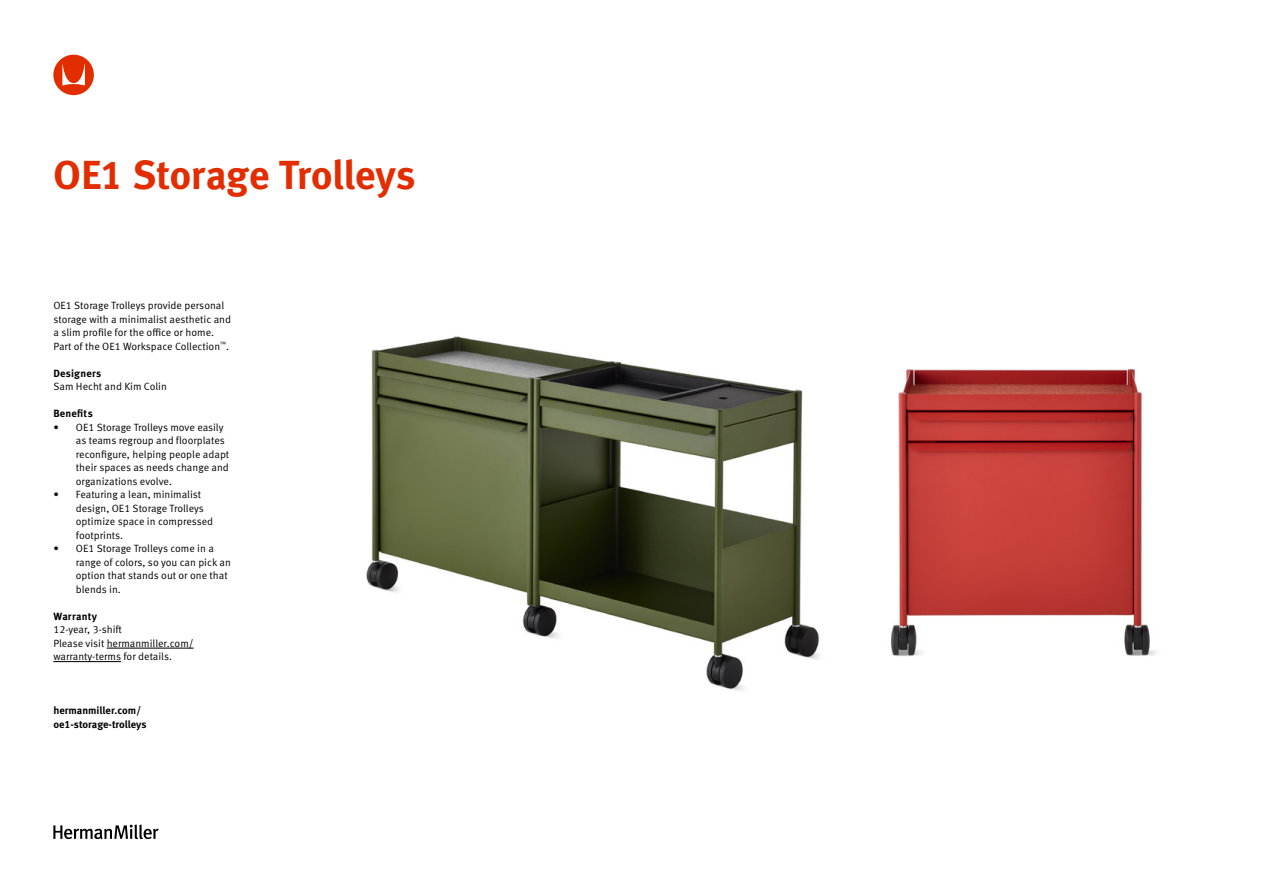
<style>
.page{position:relative;width:1263px;height:893px;background:#fff}
.page>*{position:absolute;margin:0;border:0;box-sizing:border-box;transform-origin:0 0}
.t1{font:700 40.5px "Meta OT";letter-spacing:-.01em;color:#e22d00}
.t2{font:10.5px/13.5px "Meta OT Norm";color:#000}
.t3{font:700 10.5px/13.5px "Meta OT";color:#000}
.t4{font:700 10.5px "Meta OT";letter-spacing:.02em;color:#000}
</style>
<div class="page">
<svg style="left:53px;top:55px;width:41px;height:40px"></svg>
<svg style="left:53px;top:824px;width:106px;height:15px"></svg>
<hr style="left:107px;top:648px;width:87px;height:1px;background:#000">
<hr style="left:53px;top:661px;width:68px;height:1px;background:#000">
<img style="left:366px;top:336px;width:363px;height:353px">
<img style="left:729px;top:369px;width:427px;height:322px">
<h1 class="t1" style="left:53px;top:149px;width:364px">OE1 Storage Trolleys</h1>
<p class="t2" style="left:53px;top:299px;width:179px">OE1 Storage Trolleys provide personal storage with a minimalist aesthetic and a slim profile for the office or home.<br>Part of the OE1 Workspace Collection<sup>™</sup>.</p>
<p class="t4" style="left:53px;top:367px;width:49px">Designers</p>
<p class="t2" style="left:53px;top:380px;width:115px">Sam Hecht and Kim Colin</p>
<p class="t3" style="left:53px;top:407px;width:41px">Benefits</p>
<p class="t2" style="left:76px;top:421px;width:155px;text-indent:-23px">• OE1 Storage Trolleys move easily as teams regroup and floorplates reconfigure, helping people adapt their spaces as needs change and organizations evolve.</p>
<p class="t2" style="left:76px;top:488px;width:139px;text-indent:-23px">• Featuring a lean, minimalist design, OE1 Storage Trolleys optimize space in compressed footprints.</p>
<p class="t2" style="left:76px;top:542px;width:157px;text-indent:-23px">• OE1 Storage Trolleys come in a range of colors, so you can pick an option that stands out or one that blends in.</p>
<p class="t3" style="left:53px;top:610px;width:45px">Warranty</p>
<p class="t2" style="left:53px;top:623px;width:142px">12-year, 3-shift<br>Please visit hermanmiller.com/ warranty-terms for details.</p>
<p class="t3" style="left:53px;top:704px;width:95px">hermanmiller.com/ oe1-storage-trolleys</p>
</div>
